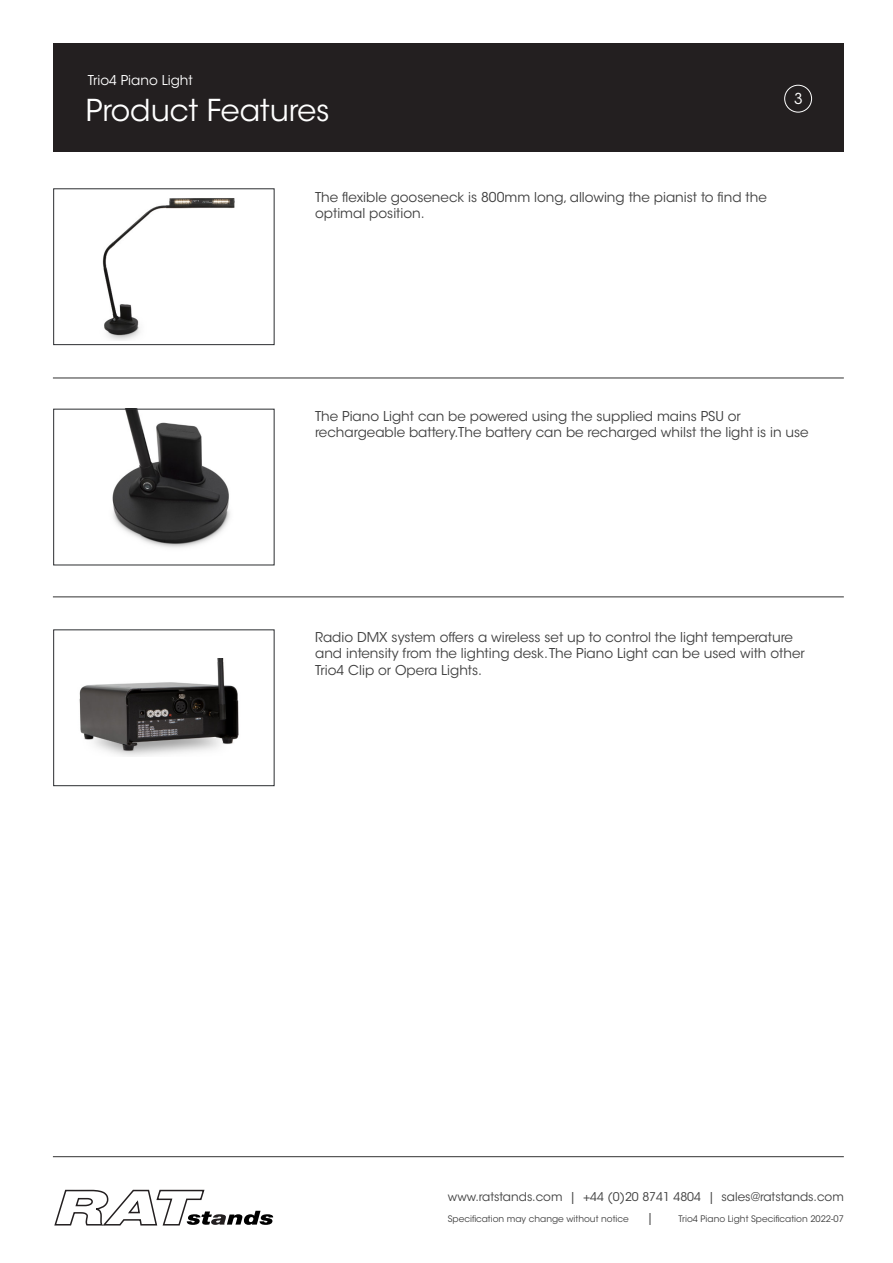
<style>
.page{position:relative;width:893px;height:1263px;background:#fff}
.page>*{position:absolute;margin:0;border:0;box-sizing:border-box;transform-origin:0 0}
.t1{font:30px "ITC Avant Garde Std";color:#fff}
.t2{font:15px "ITC Avant Garde Std";color:#fff}
.t3{font:13.5px/16.5px "ITC Avant Garde Std";color:#404040}
.t4{font:13.5px "ITC Avant Garde Std";color:#fff}
.t5{font:12px "ITC Avant Garde Std";color:#404040}
.t6{font:9px "ITC Avant Garde Std";color:#404040}
</style>
<div class="page">
<img style="left:102px;top:198px;width:133px;height:142px">
<img style="left:112px;top:409px;width:163px;height:152px">
<img style="left:79px;top:659px;width:160px;height:97px">
<svg style="left:54px;top:1189px;width:219px;height:37px"></svg>
<hr style="left:53px;top:1156px;width:791px;height:1px;background:#323232">
<div style="left:53px;top:44px;width:791px;height:108px;background:#231f20"></div>
<div style="left:784px;top:85px;width:28px;height:27px;border:1px solid #fff;border-radius:50%"></div>
<hr style="left:53px;top:378px;width:791px;height:1px;background:#323232">
<div style="left:53px;top:189px;width:221px;height:156px;border:1px solid #2b2d30"></div>
<hr style="left:53px;top:597px;width:791px;height:1px;background:#323232">
<div style="left:53px;top:630px;width:221px;height:156px;border:1px solid #2b2d30"></div>
<p class="t4" style="left:88px;top:75px;width:107px">Trio4 Piano Light</p>
<h1 class="t1" style="left:86px;top:99px;width:245px">Product Features</h1>
<p class="t3" style="left:315px;top:190px;width:453px">The flexible gooseneck is 800mm long, allowing the pianist to find the optimal position.</p>
<p class="t2" style="left:794px;top:93px;width:10px">3</p>
<p class="t3" style="left:315px;top:409px;width:495px">The Piano Light can be powered using the supplied mains PSU or rechargeable battery.The battery can be recharged whilst the light is in use</p>
<p class="t3" style="left:315px;top:630px;width:491px">Radio DMX system offers a wireless set up to control the light temperature and intensity from the lighting desk.The Piano Light can be used with other<br>Trio4 Clip or Opera Lights.</p>
<p class="t5" style="left:448px;top:1192px;width:397px">www.ratstands.com | +44 (0)20 8741 4804 | sales@ratstands.com</p>
<p class="t6" style="left:678px;top:1215px;width:167px">Trio4 Piano Light Specification 2022-07</p>
<p class="t6" style="left:448px;top:1215px;width:183px">Specification may change without notice</p>
<p class="t5" style="left:647px;top:1213px;width:8px">|</p>
</div>
